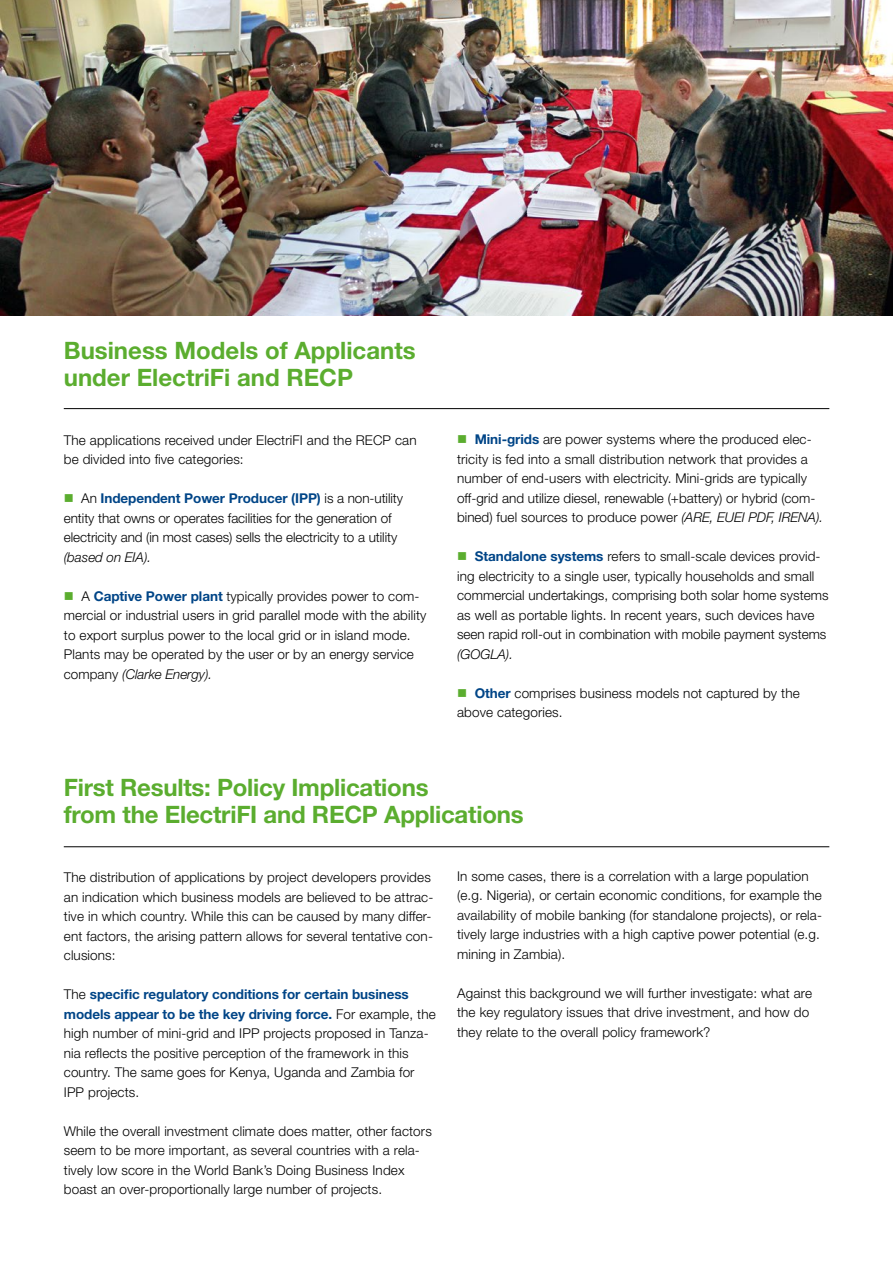
<style>
.page{position:relative;width:893px;height:1263px;background:#fff}
.page>*{position:absolute;margin:0;border:0;box-sizing:border-box;transform-origin:0 0}
.t1{font:700 24px/27px "Helvetica Neue LT Std";letter-spacing:-.01em;color:#5bad2f}
.t2{font:300 13.5px/19.5px "Helvetica Neue LT Std";letter-spacing:.01em;color:#000}
.t3{font:italic 300 13.5px "Helvetica Neue LT Std";letter-spacing:-.005em;color:#000}
.s1{color:#5bad2f}
.s2{font-weight:700;color:#004587}
.s3{font-style:italic}
</style>
<div class="page">
<img style="left:0;top:0;width:893px;height:316px">
<hr style="left:64px;top:408px;width:765px;height:1px;background:#000">
<hr style="left:64px;top:846px;width:765px;height:1px;background:#000">
<h1 class="t1" style="left:64px;top:337px;width:353px">Business Models of Applicants under ElectriFi and RECP</h1>
<p class="t2" style="left:64px;top:430px;width:354px">The applications received under ElectriFI and the RECP can be divided into five categories:</p>
<p class="t2" style="left:64px;top:488px;width:341px"><span class="s1">■</span> An <span class="s2">Independent Power Producer (IPP)</span> is a non-utility entity that owns or operates facilities for the generation of electricity and (in most cases) sells the electricity to a utility</p>
<p class="t3" style="left:64px;top:549px;width:89px">(based on EIA).</p>
<p class="t2" style="left:64px;top:586px;width:364px"><span class="s1">■</span> A <span class="s2">Captive Power plant</span> typically provides power to com&shy;mercial or industrial users in grid parallel mode with the ability to export surplus power to the local grid or in island mode.<br>Plants may be operated by the user or by an energy service company <span class="s3">(Clarke Energy).</span></p>
<p class="t2" style="left:457px;top:429px;width:368px"><span class="s1">■</span> <span class="s2">Mini-grids</span> are power systems where the produced elec&shy;tricity is fed into a small distribution network that provides a number of end-users with electricity. Mini-grids are typically off-grid and utilize diesel, renewable (+battery) or hybrid (com&shy;bined) fuel sources to produce power <span class="s3">(ARE, EUEI PDF, IRENA).</span></p>
<p class="t2" style="left:457px;top:546px;width:373px"><span class="s1">■</span> <span class="s2">Standalone systems</span> refers to small-scale devices provid&shy;ing electricity to a single user, typically households and small commercial undertakings, comprising both solar home systems as well as portable lights. In recent years, such devices have seen rapid roll-out in combination with mobile payment systems</p>
<p class="t3" style="left:457px;top:646px;width:58px">(GOGLA).</p>
<p class="t2" style="left:457px;top:683px;width:344px"><span class="s1">■</span> <span class="s2">Other</span> comprises business models not captured by the above categories.</p>
<h1 class="t1" style="left:64px;top:773px;width:461px">First Results: Policy Implications<br>from the ElectriFI and RECP Applications</h1>
<p class="t2" style="left:64px;top:867px;width:371px">The distribution of applications by project developers provides an indication which business models are believed to be attrac&shy;tive in which country. While this can be caused by many differ&shy;ent factors, the arising pattern allows for several tentative con&shy;clusions:</p>
<p class="t2" style="left:64px;top:984px;width:373px">The <span class="s2">specific regulatory conditions for certain business models appear to be the key driving force.</span> For example, the high number of mini-grid and IPP projects proposed in Tanza&shy;nia reflects the positive perception of the framework in this country. The same goes for Kenya, Uganda and Zambia for IPP projects.</p>
<p class="t2" style="left:64px;top:1121px;width:369px">While the overall investment climate does matter, other factors seem to be more important, as several countries with a rela&shy;tively low score in the World Bank’s Doing Business Index boast an over-proportionally large number of projects.</p>
<p class="t2" style="left:457px;top:866px;width:366px">In some cases, there is a correlation with a large population (e.g. Nigeria), or certain economic conditions, for example the availability of mobile banking (for standalone projects), or rela&shy;tively large industries with a high captive power potential (e.g. mining in Zambia).</p>
<p class="t2" style="left:457px;top:983px;width:356px">Against this background we will further investigate: what are the key regulatory issues that drive investment, and how do they relate to the overall policy framework?</p>
</div>
